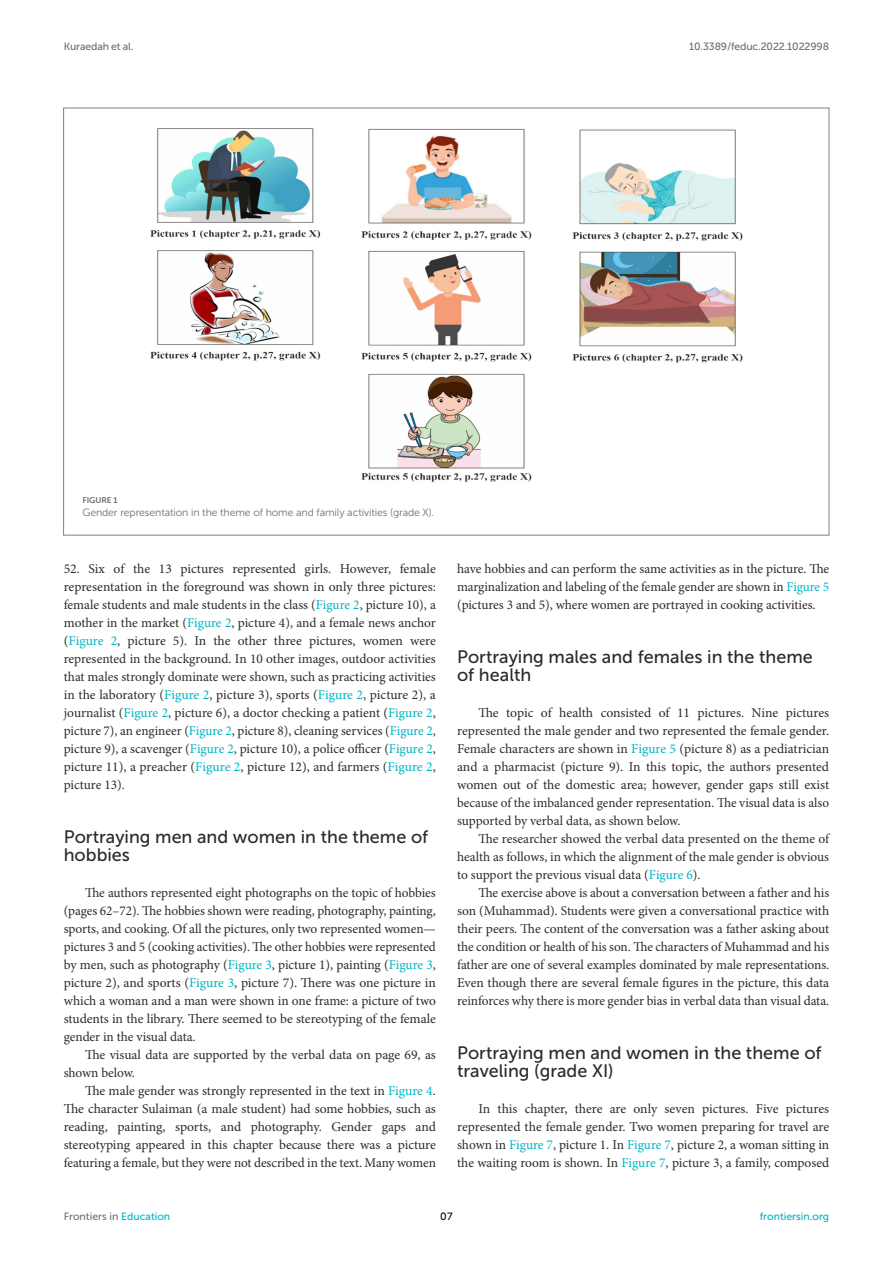
<style>
.page{position:relative;width:893px;height:1263px;background:#fff}
.page>*{position:absolute;margin:0;border:0;box-sizing:border-box;transform-origin:0 0}
.HEAD_2{font:18px/18px "Museo Sans 500";color:#2b2b2a}
.TEXT_FLUSH{font:13.5px/18px "Minion Pro";letter-spacing:-.005em;color:#2b2b2a;text-align:justify}
.TEXT{font:13.5px/18px "Minion Pro";letter-spacing:-.005em;color:#2b2b2a;text-align:justify}
.FIG_LEG{font:10.5px "Museo Sans 300";letter-spacing:-.01em;color:#706f70}
.t1{font:10.5px "Museo Sans 500";letter-spacing:-.015em;color:#706f70}
.t2{font:10.5px "Museo Sans 500";color:#00b4c4}
.t3{font:10.5px "Museo Sans 500";color:#000}
.FIG_HD{font:8.25px "Museo Sans 700";letter-spacing:-.01em;color:#706f70}
.s1{color:#00b4c4}
</style>
<div class="page">
<img style="left:150px;top:128px;width:593px;height:354px">
<p class="t1" style="left:64px;top:41px;width:71px">Kuraedah et al.</p>
<p class="t1" style="left:689px;top:41px;width:141px">10.3389/feduc.2022.1022998</p>
<p class="FIG_HD" style="left:83px;top:495px;width:37px">FIGURE 1</p>
<p class="FIG_LEG" style="left:83px;top:507px;width:353px">Gender representation in the theme of home and family activities (grade X).</p>
<p class="TEXT_FLUSH" style="left:64px;top:560px;width:374px">52. Six of the 13 pictures represented girls. However, female representation in the foreground was shown in only three pictures: female students and male students in the class (<span class="s1">Figure 2</span>, picture 10), a mother in the market (<span class="s1">Figure 2</span>, picture 4), and a female news anchor (<span class="s1">Figure 2</span>, picture 5). In the other three pictures, women were represented in the background. In 10 other images, outdoor activities that males strongly dominate were shown, such as practicing activities in the laboratory (<span class="s1">Figure 2</span>, picture 3), sports (<span class="s1">Figure 2</span>, picture 2), a journalist (<span class="s1">Figure 2</span>, picture 6), a doctor checking a patient (<span class="s1">Figure 2</span>, picture 7), an engineer (<span class="s1">Figure 2</span>, picture 8), cleaning services (<span class="s1">Figure 2</span>, picture 9), a scavenger (<span class="s1">Figure 2</span>, picture 10), a police officer (<span class="s1">Figure 2</span>, picture 11), a preacher (<span class="s1">Figure 2</span>, picture 12), and farmers (<span class="s1">Figure 2</span>, picture 13).</p>
<p class="HEAD_2" style="left:64px;top:828px;width:366px">Portraying men and women in the theme of hobbies</p>
<p class="TEXT_FLUSH" style="left:64px;top:884px;width:374px;text-indent:21px">The authors represented eight photographs on the topic of hobbies (pages 62–72). The hobbies shown were reading, photography, painting, sports, and cooking. Of all the pictures, only two represented women— pictures 3 and 5 (cooking activities). The other hobbies were represented by men, such as photography (<span class="s1">Figure 3</span>, picture 1), painting (<span class="s1">Figure 3</span>, picture 2), and sports (<span class="s1">Figure 3</span>, picture 7). There was one picture in which a woman and a man were shown in one frame: a picture of two students in the library. There seemed to be stereotyping of the female gender in the visual data.</p>
<p class="TEXT" style="left:64px;top:1046px;width:374px;text-indent:21px">The visual data are supported by the verbal data on page 69, as shown below.</p>
<p class="TEXT" style="left:64px;top:1082px;width:374px;text-indent:21px">The male gender was strongly represented in the text in <span class="s1">Figure 4</span>.<br>The character Sulaiman (a male student) had some hobbies, such as reading, painting, sports, and photography. Gender gaps and stereotyping appeared in this chapter because there was a picture featuring a female, but they were not described in the text. Many women</p>
<p class="TEXT" style="left:457px;top:560px;width:374px">have hobbies and can perform the same activities as in the picture. The marginalization and labeling of the female gender are shown in <span class="s1">Figure 5 </span>(pictures 3 and 5), where women are portrayed in cooking activities.</p>
<p class="HEAD_2" style="left:457px;top:648px;width:357px">Portraying males and females in the theme of health</p>
<p class="TEXT_FLUSH" style="left:457px;top:704px;width:374px;text-indent:21px">The topic of health consisted of 11 pictures. Nine pictures represented the male gender and two represented the female gender.<br>Female characters are shown in <span class="s1">Figure 5</span> (picture 8) as a pediatrician and a pharmacist (picture 9). In this topic, the authors presented women out of the domestic area; however, gender gaps still exist because of the imbalanced gender representation. The visual data is also supported by verbal data, as shown below.</p>
<p class="TEXT" style="left:457px;top:830px;width:374px;text-indent:21px">The researcher showed the verbal data presented on the theme of health as follows, in which the alignment of the male gender is obvious to support the previous visual data (<span class="s1">Figure 6</span>).</p>
<p class="TEXT" style="left:457px;top:884px;width:374px;text-indent:21px">The exercise above is about a conversation between a father and his son (Muhammad). Students were given a conversational practice with their peers. The content of the conversation was a father asking about the condition or health of his son. The characters of Muhammad and his father are one of several examples dominated by male representations.<br>Even though there are several female figures in the picture, this data reinforces why there is more gender bias in verbal data than visual data.</p>
<p class="HEAD_2" style="left:457px;top:1044px;width:366px">Portraying men and women in the theme of traveling (grade XI)</p>
<p class="TEXT_FLUSH" style="left:457px;top:1100px;width:374px;text-indent:21px">In this chapter, there are only seven pictures. Five pictures represented the female gender. Two women preparing for travel are shown in <span class="s1">Figure 7</span>, picture 1. In <span class="s1">Figure 7</span>, picture 2, a woman sitting in the waiting room is shown. In <span class="s1">Figure 7</span>, picture 3, a family, composed</p>
<p class="t1" style="left:64px;top:1211px;width:108px">Frontiers in <span class="s1">Education</span></p>
<p class="t3" style="left:440px;top:1211px;width:14px">07</p>
<p class="t2" style="left:760px;top:1211px;width:71px">frontiersin.org</p>
</div>
